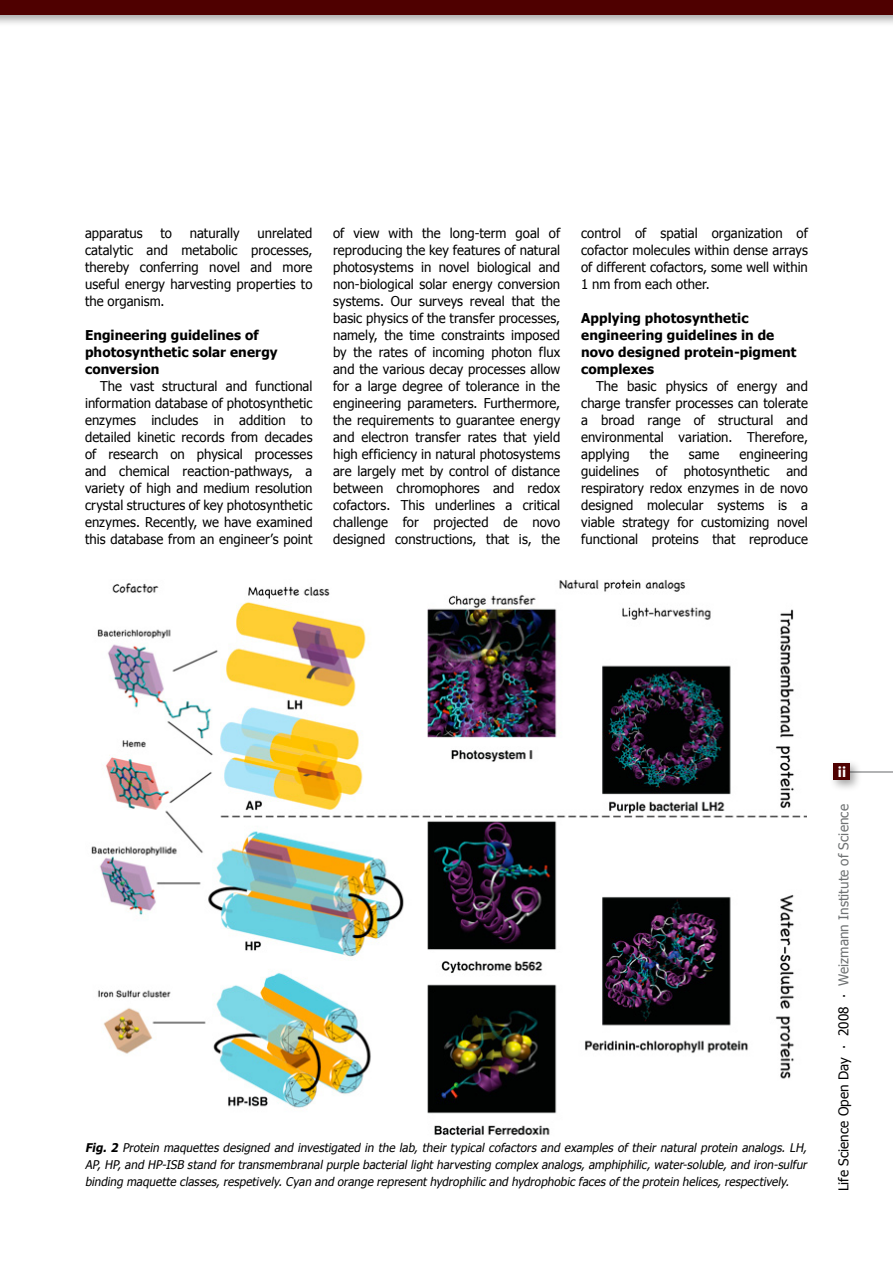
<style>
.page{position:relative;width:893px;height:1263px;background:#fff}
.page>*{position:absolute;margin:0;border:0;box-sizing:border-box;transform-origin:0 0}
.t1{font:700 15px "Myriad";color:#fff}
.t2{font:13.5px/17px "Tahoma";letter-spacing:.005em;color:#000;text-align:justify}
.t3{font:700 13.5px/17px "Tahoma";letter-spacing:.005em;color:#000}
.t4{font:13.5px "Tahoma";letter-spacing:.005em;color:#6e7172}
.t5{font:italic 12px/17px "Tahoma";letter-spacing:.005em;color:#000;text-align:justify}
.s1{font-weight:700}
.s2{color:#000}
</style>
<div class="page">
<hr style="left:839px;top:771px;width:54px;height:1px;background:#77787b">
<div style="left:829px;top:758px;width:39px;height:39px;background:#000;opacity:.35"></div>
<div style="left:833px;top:763px;width:17px;height:16px;background:#4f0000"></div>
<div style="left:0;top:0;width:893px;height:32px;background:#000;opacity:.35"></div>
<div style="left:0;top:0;width:893px;height:15px;background:#4f0000"></div>
<img style="left:91px;top:579px;width:715px;height:557px">
<p class="t2" style="left:85px;top:224px;width:229px;text-indent:173px">unrelated catalytic and metabolic processes, thereby conferring novel and more useful energy harvesting properties to the organism.</p>
<p class="t3" style="left:85px;top:326px;width:194px">Engineering guidelines of photosynthetic solar energy conversion</p>
<p class="t2" style="left:85px;top:377px;width:229px;text-indent:15px">The vast structural and functional information database of photosynthetic enzymes includes in addition to detailed kinetic records from decades of research on physical processes and chemical reaction-pathways, a variety of high and medium resolution crystal structures of key photosynthetic enzymes. Recently, we have examined this database from an engineer’s point</p>
<p class="t2" style="left:85px;top:224px;width:59px">apparatus</p>
<p class="t2" style="left:160px;top:224px;width:13px">to</p>
<p class="t2" style="left:190px;top:224px;width:51px">naturally</p>
<p class="t2" style="left:333px;top:224px;width:229px">of view with the long-term goal of reproducing the key features of natural photosystems in novel biological and non-biological solar energy conversion systems. Our surveys reveal that the basic physics of the transfer processes, namely, the time constraints imposed by the rates of incoming photon flux and the various decay processes allow for a large degree of tolerance in the engineering parameters. Furthermore, the requirements to guarantee energy and electron transfer rates that yield high efficiency in natural photosystems are largely met by control of distance between chromophores and redox cofactors. This underlines a critical challenge for projected de novo designed constructions, that is, the</p>
<p class="t2" style="left:581px;top:224px;width:228px">control of spatial organization of cofactor molecules within dense arrays of different cofactors, some well within 1 nm from each other.</p>
<p class="t3" style="left:581px;top:309px;width:217px">Applying photosynthetic engineering guidelines in de novo designed protein-pigment complexes</p>
<p class="t2" style="left:581px;top:377px;width:228px;text-indent:15px">The basic physics of energy and charge transfer processes can tolerate a broad range of structural and environmental variation. Therefore, applying</p>
<p class="t2" style="left:650px;top:445px;width:20px">the</p>
<p class="t2" style="left:689px;top:445px;width:32px">same</p>
<p class="t2" style="left:581px;top:445px;width:228px;text-indent:158px">engineering guidelines of photosynthetic and respiratory redox enzymes in de novo designed molecular systems is a viable strategy for customizing novel functional proteins that reproduce</p>
<p class="t5" style="left:85px;top:1139px;width:726px"><span class="s1">Fig. 2</span> Protein maquettes designed and investigated in the lab, their typical cofactors and examples of their natural protein analogs. LH, AP, HP, and HP-ISB stand for transmembranal purple bacterial light harvesting complex analogs, amphiphilic, water-soluble, and iron-sulfur binding maquette classes, respetively. Cyan and orange represent hydrophilic and hydrophobic faces of the protein helices, respectively.</p>
<p class="t1" style="left:838px;top:764px;width:10px">ii</p>
<p class="t4" style="left:835px;top:1191px;width:389px;rotate:-90deg"><span class="s2">Life Science Open Day ∙ 2008 ∙</span> Weizmann Institute of Science</p>
</div>
